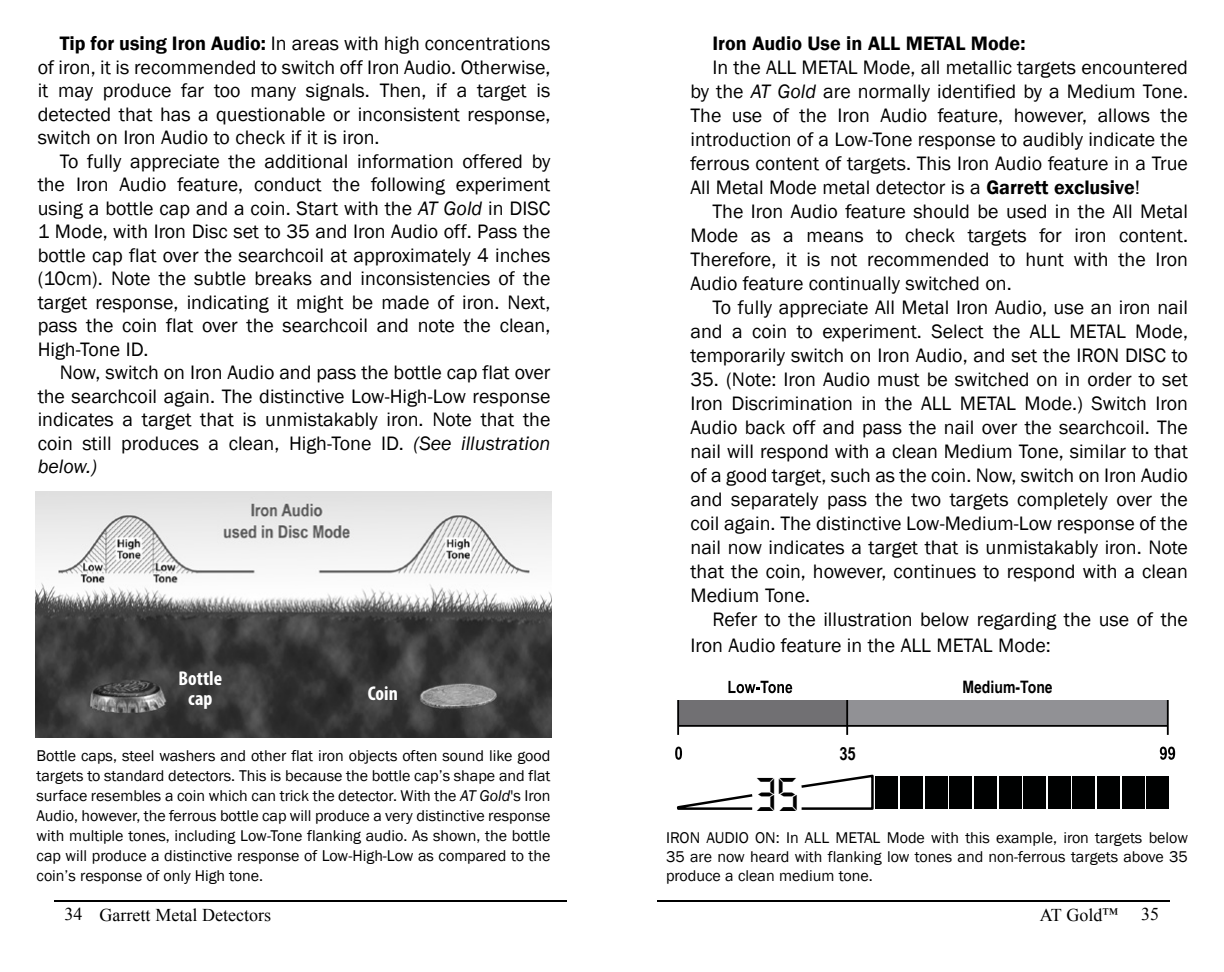
<style>
.page{position:relative;width:1224px;height:972px;background:#fff}
.page>*{position:absolute;margin:0;border:0;box-sizing:border-box;transform-origin:0 0}
.t1{font:49.2px "Digital";color:#000}
.t2{font:20px/24px "Franklin Gothic";color:#000;text-align:justify}
.t3{font:600 20px "Franklin Gothic";color:#000}
.t4{font:700 condensed 20px/20px "Myriad Pro";color:#fff;text-align:center}
.t5{font:18px "Times New Roman";color:#000}
.t6{font:700 18px "Arial Narrow";color:#000}
.t7{font:700 17.2px "Arial Narrow";color:#000}
.t8{font:16px/20px "Franklin Gothic";color:#000;text-align:justify}
.s1{font-weight:600}
.s2{font-style:italic}
.s3{font-size:16px}
</style>
<div class="page">
<hr style="left:657px;top:900px;width:513px;height:2px;background:#000">
<hr style="left:54px;top:900px;width:513px;height:2px;background:#000">
<img style="left:36px;top:491px;width:516px;height:247px">
<div style="left:678px;top:700px;width:169px;height:26px;background:#717073"></div>
<div style="left:847px;top:700px;width:321px;height:26px;background:#919195"></div>
<hr style="left:678px;top:725px;width:490px;height:2px;background:#000">
<hr style="left:677px;top:700px;width:2px;height:35px;background:#000">
<hr style="left:846px;top:700px;width:2px;height:35px;background:#000">
<hr style="left:1167px;top:700px;width:2px;height:35px;background:#000">
<svg style="left:675px;top:747px;width:7px;height:13px"></svg>
<svg style="left:1160px;top:747px;width:15px;height:13px"></svg>
<div style="left:876px;top:776px;width:22px;height:33px;background:#000101"></div>
<div style="left:900px;top:776px;width:23px;height:33px;background:#000101"></div>
<div style="left:925px;top:776px;width:22px;height:33px;background:#000101"></div>
<div style="left:950px;top:776px;width:22px;height:33px;background:#000101"></div>
<div style="left:974px;top:776px;width:23px;height:33px;background:#000101"></div>
<div style="left:999px;top:776px;width:22px;height:33px;background:#000101"></div>
<div style="left:1023px;top:776px;width:23px;height:33px;background:#000101"></div>
<div style="left:1048px;top:776px;width:22px;height:33px;background:#000101"></div>
<div style="left:1073px;top:776px;width:22px;height:33px;background:#000101"></div>
<div style="left:1097px;top:776px;width:23px;height:33px;background:#000101"></div>
<div style="left:1122px;top:776px;width:22px;height:33px;background:#000101"></div>
<div style="left:1147px;top:776px;width:22px;height:33px;background:#000101"></div>
<svg style="left:801px;top:774px;width:73px;height:36px"></svg>
<svg style="left:676px;top:794px;width:77px;height:16px"></svg>
<svg style="left:728px;top:681px;width:64px;height:12px"></svg>
<p class="t2" style="left:38px;top:32px;width:514px;text-indent:22px"><span class="s1">Tip for using Iron Audio:</span> In areas with high concentrations of iron, it is recommended to switch off Iron Audio. Otherwise, it may produce far too many signals. Then, if a target is detected that has a questionable or inconsistent response, switch on Iron Audio to check if it is iron.</p>
<p class="t2" style="left:38px;top:149px;width:514px;text-indent:22px">To fully appreciate the additional information offered by the Iron Audio feature, conduct the following experiment using a bottle cap and a coin. Start with the <span class="s2">AT Gold</span> in DISC 1 Mode, with Iron Disc set to 35 and Iron Audio off. Pass the bottle cap flat over the searchcoil at approximately 4 inches (10cm). Note the subtle breaks and inconsistencies of the target response, indicating it might be made of iron. Next, pass the coin flat over the searchcoil and note the clean, High-Tone ID.</p>
<p class="t2" style="left:38px;top:361px;width:514px;line-height:23.4px;text-indent:22px">Now, switch on Iron Audio and pass the bottle cap flat over the searchcoil again. The distinctive Low-High-Low response indicates a target that is unmistakably iron. Note that the coin still produces a clean, High-Tone ID. <span class="s2">(See illustration below.)</span></p>
<p class="t4" style="left:179px;top:668px;width:45px">Bottle cap</p>
<p class="t4" style="left:368px;top:683px;width:32px">Coin</p>
<p class="t8" style="left:37px;top:746px;width:515px">Bottle caps, steel washers and other flat iron objects often sound like good targets to standard detectors. This is because the bottle cap’s shape and flat surface resembles a coin which can trick the detector. With the <span class="s2">AT Gold</span>'s Iron Audio, however, the ferrous bottle cap will produce a very distinctive response with multiple tones, including Low-Tone flanking audio. As shown, the bottle cap will produce a distinctive response of Low-High-Low as compared to the coin’s response of only High tone.</p>
<p class="t3" style="left:712px;top:31px;width:315px">Iron Audio Use in ALL METAL Mode:</p>
<p class="t2" style="left:690px;top:56px;width:499px;text-indent:22px">In the ALL METAL Mode, all metallic targets encountered by the <span class="s2">AT Gold</span> are normally identified by a Medium Tone.<br>The use of the Iron Audio feature, however, allows the introduction of a Low-Tone response to audibly indicate the ferrous content of targets. This Iron Audio feature in a True All Metal Mode metal detector is a <span class="s1">Garrett exclusive</span>!</p>
<p class="t2" style="left:690px;top:200px;width:499px;text-indent:22px">The Iron Audio feature should be used in the All Metal Mode as a means to check targets for iron content.<br>Therefore, it is not recommended to hunt with the Iron Audio feature continually switched on.</p>
<p class="t2" style="left:690px;top:296px;width:499px;text-indent:22px">To fully appreciate All Metal Iron Audio, use an iron nail and a coin to experiment. Select the ALL METAL Mode, temporarily switch on Iron Audio, and set the IRON DISC to</p>
<p class="t2" style="left:690px;top:368px;width:499px">35. (Note: Iron Audio must be switched on in order to set Iron Discrimination in the ALL METAL Mode.) Switch Iron Audio back off and pass the nail over the searchcoil. The nail will respond with a clean Medium Tone, similar to that of a good target, such as the coin. Now, switch on Iron Audio and separately pass the two targets completely over the coil again. The distinctive Low-Medium-Low response of the nail now indicates a target that is unmistakably iron. Note that the coin, however, continues to respond with a clean Medium Tone.</p>
<p class="t2" style="left:690px;top:607px;width:499px;line-height:26px;text-indent:22px">Refer to the illustration below regarding the use of the<br>Iron Audio feature in the ALL METAL Mode:</p>
<h1 class="t1" style="left:754px;top:765px;width:47px">35</h1>
<p class="t6" style="left:839px;top:740px;width:18px">35</p>
<p class="t7" style="left:962px;top:674px;width:92px">Medium-Tone</p>
<p class="t8" style="left:666px;top:828px;width:524px;line-height:19.2px">IRON AUDIO ON: In ALL METAL Mode with this example, iron targets below 35 are now heard with flanking low tones and non-ferrous targets above 35 produce a clean medium tone.</p>
<p class="t5" style="left:64px;top:903px;width:208px">34 Garrett Metal Detectors</p>
<p class="t5" style="left:1040px;top:903px;width:80px">AT Gold<span class="s3">™</span></p>
<p class="t5" style="left:1141px;top:902px;width:19px">35</p>
</div>
